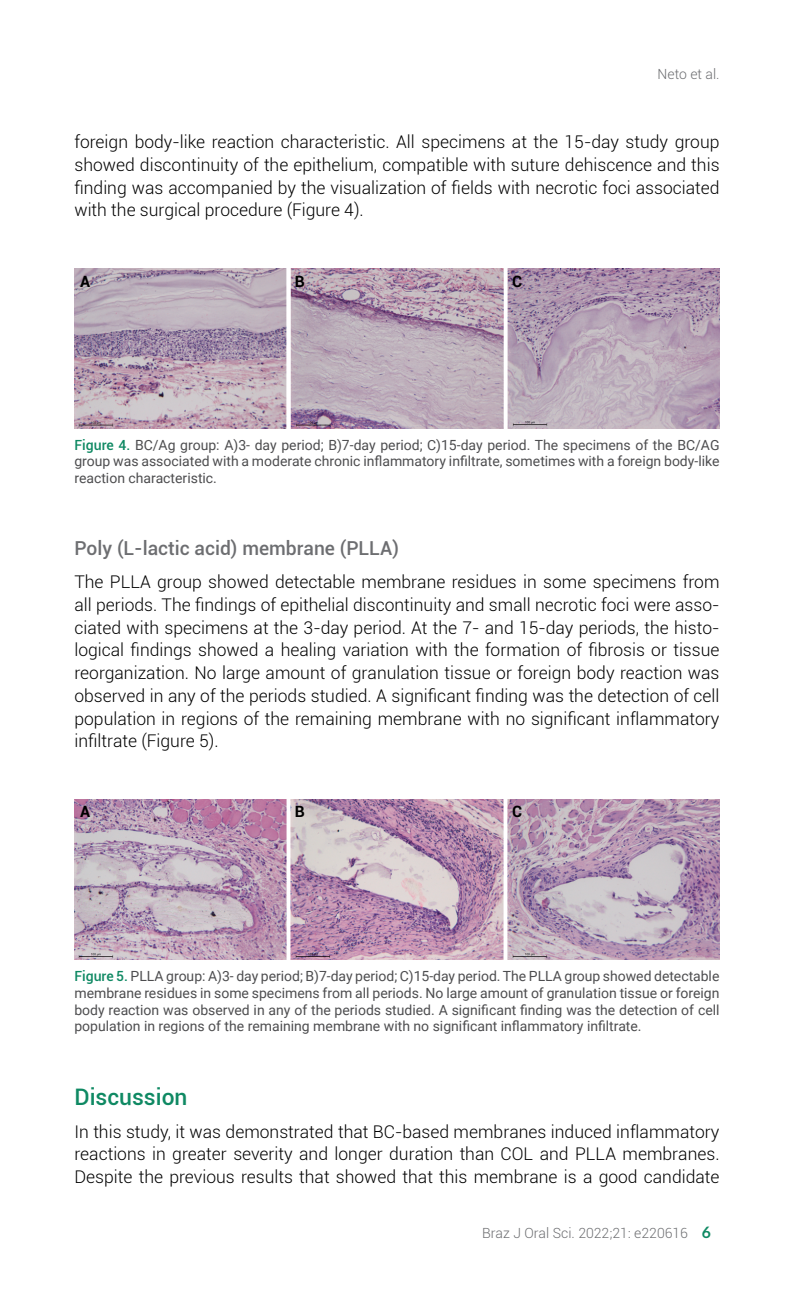
<style>
.page{position:relative;width:794px;height:1290px;background:#fff}
.page>*{position:absolute;margin:0;border:0;box-sizing:border-box;transform-origin:0 0}
.t1{font:500 22.75px "Roboto";color:#0f8963}
.t2{font:500 19.25px "Roboto";color:#6d6e71}
.t3{font:300 17.5px/22.8px "Roboto";color:#000;text-align:justify}
.t4{font:700 15.75px "Roboto";color:#000}
.t5{font:700 15.75px "Lato";color:#0f8963}
.t6{font:14px/16.6px "Roboto";color:#4d4d4f;text-align:justify}
.t7{font:300 14px "Roboto";color:#6d6e71}
.s1{font-weight:500;color:#0f8963}
</style>
<div class="page">
<img style="left:74px;top:269px;width:645px;height:159px">
<img style="left:74px;top:799px;width:645px;height:161px">
<p class="t7" style="left:657px;top:65px;width:63px">Neto et al.</p>
<p class="t3" style="left:74px;top:130px;width:646px">foreign body-like reaction characteristic. All specimens at the 15-day study group showed discontinuity of the epithelium, compatible with suture dehiscence and this finding was accompanied by the visualization of fields with necrotic foci associated with the surgical procedure (Figure 4).</p>
<p class="t4" style="left:80px;top:270px;width:12px">A</p>
<p class="t4" style="left:295px;top:270px;width:12px">B</p>
<p class="t4" style="left:512px;top:270px;width:12px">C</p>
<p class="t6" style="left:74px;top:436px;width:646px"><span class="s1">Figure 4.</span> BC/Ag group: A)3- day period; B)7-day period; C)15-day period. The specimens of the BC/AG group was associated with a moderate chronic inflammatory infiltrate, sometimes with a foreign body-like reaction characteristic.</p>
<p class="t2" style="left:74px;top:535px;width:326px">Poly (L-lactic acid) membrane (PLLA)</p>
<p class="t3" style="left:74px;top:570px;width:646px">The PLLA group showed detectable membrane residues in some specimens from all periods. The findings of epithelial discontinuity and small necrotic foci were asso&shy;ciated with specimens at the 3-day period. At the 7- and 15-day periods, the histo&shy;logical findings showed a healing variation with the formation of fibrosis or tissue reorganization. No large amount of granulation tissue or foreign body reaction was observed in any of the periods studied. A significant finding was the detection of cell population in regions of the remaining membrane with no significant inflammatory infiltrate (Figure 5).</p>
<p class="t4" style="left:80px;top:800px;width:12px">A</p>
<p class="t4" style="left:295px;top:800px;width:12px">B</p>
<p class="t4" style="left:512px;top:800px;width:12px">C</p>
<p class="t6" style="left:74px;top:967px;width:646px"><span class="s1">Figure 5.</span> PLLA group: A)3- day period; B)7-day period; C)15-day period. The PLLA group showed detectable membrane residues in some specimens from all periods. No large amount of granulation tissue or foreign body reaction was observed in any of the periods studied. A significant finding was the detection of cell population in regions of the remaining membrane with no significant inflammatory infiltrate.</p>
<h1 class="t1" style="left:74px;top:1081px;width:114px">Discussion</h1>
<p class="t3" style="left:74px;top:1119px;width:646px">In this study, it was demonstrated that BC-based membranes induced inflammatory reactions in greater severity and longer duration than COL and PLLA membranes.<br>Despite the previous results that showed that this membrane is a good candidate</p>
<p class="t7" style="left:482px;top:1223px;width:207px">Braz J Oral Sci. 2022;21: e220616</p>
<p class="t5" style="left:701px;top:1221px;width:11px">6</p>
</div>
